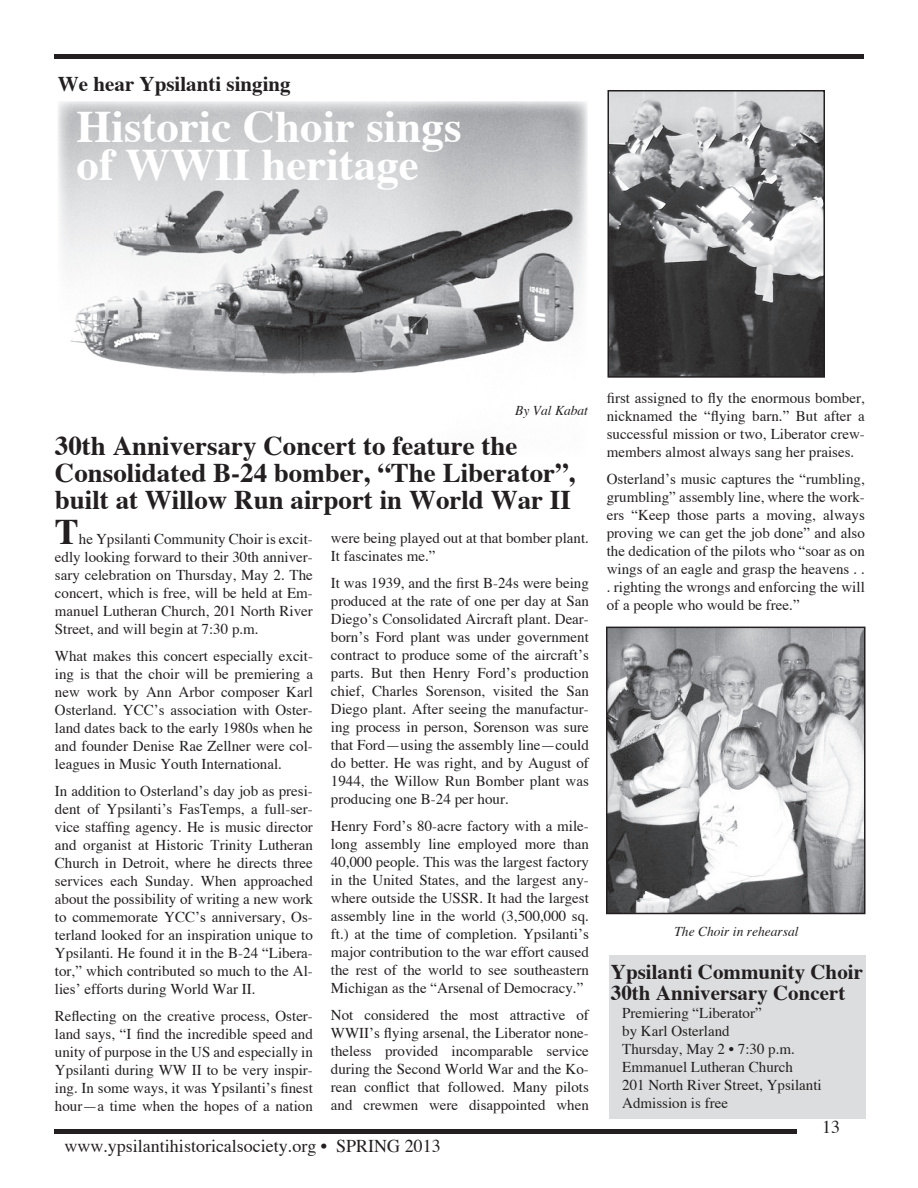
<style>
.page{position:relative;width:918px;height:1188px;background:#fff}
.page>*{position:absolute;margin:0;border:0;box-sizing:border-box;transform-origin:0 0}
.t1{font:700 45px/37.5px "Times";color:#fff}
.t2{font:700 36px "Times";color:#231f20}
.t3{font:700 27px/27px "Times";color:#231f20}
.t4{font:700 21px/21px "Times";color:#231f20}
.t5{font:18px "Times";color:#231f20}
.t6{font:15px/18px "Times";color:#231f20;text-align:justify}
.t7{font:italic 13.5px "Times";color:#231f20}
</style>
<div class="page">
<hr style="left:54px;top:54px;width:810px;height:4px;background:#231f20">
<hr style="left:54px;top:1130px;width:742px;height:4px;background:#231f20">
<div style="left:609px;top:956px;width:257px;height:163px;background:#dcdddf"></div>
<img style="left:58px;top:101px;width:530px;height:275px">
<svg style="left:606px;top:627px;width:260px;height:287px"></svg>
<svg style="left:608px;top:90px;width:217px;height:288px"></svg>
<h3 class="t4" style="left:58px;top:75px;width:234px">We hear Ypsilanti singing</h3>
<h1 class="t1" style="left:76px;top:112px;width:387px">Historic Choir sings of WWII heritage</h1>
<p class="t7" style="left:515px;top:405px;width:74px">By Val Kabat</p>
<h3 class="t3" style="left:55px;top:434px;width:522px">30th Anniversary Concert to feature the<br>Consolidated B-24 bomber, “The Liberator”, built at Willow Run airport in World War II</h3>
<h2 class="t2" style="left:55px;top:517px;width:26px">T</h2>
<p class="t6" style="left:55px;top:531px;width:260px;text-indent:24px">he Ypsilanti Community Choir is excit&shy;edly looking forward to their 30th anniver&shy;sary celebration on Thursday, May 2. The concert, which is free, will be held at Em&shy;manuel Lutheran Church, 201 North River Street, and will begin at 7:30 p.m.</p>
<p class="t6" style="left:55px;top:648px;width:260px">What makes this concert especially excit&shy;ing is that the choir will be premiering a new work by Ann Arbor composer Karl Osterland. YCC’s association with Oster&shy;land dates back to the early 1980s when he and founder Denise Rae Zellner were col&shy;leagues in Music Youth International.</p>
<p class="t6" style="left:55px;top:783px;width:260px">In addition to Osterland’s day job as presi&shy;dent of Ypsilanti’s FasTemps, a full-ser&shy;vice staffing agency. He is music director and organist at Historic Trinity Lutheran Church in Detroit, where he directs three services each Sunday. When approached about the possibility of writing a new work to commemorate YCC’s anniversary, Os&shy;terland looked for an inspiration unique to Ypsilanti. He found it in the B-24 “Libera&shy;tor,” which contributed so much to the Al&shy;lies’ efforts during World War II.</p>
<p class="t6" style="left:55px;top:1008px;width:260px">Reflecting on the creative process, Oster&shy;land says, “I find the incredible speed and unity of purpose in the US and especially in Ypsilanti during WW II to be very inspir&shy;ing. In some ways, it was Ypsilanti’s finest hour—a time when the hopes of a nation</p>
<p class="t6" style="left:331px;top:530px;width:260px">were being played out at that bomber plant.<br>It fascinates me.”</p>
<p class="t6" style="left:331px;top:575px;width:260px">It was 1939, and the first B-24s were being produced at the rate of one per day at San Diego’s Consolidated Aircraft plant. Dear&shy;born’s Ford plant was under government contract to produce some of the aircraft’s parts. But then Henry Ford’s production chief, Charles Sorenson, visited the San Diego plant. After seeing the manufactur&shy;ing process in person, Sorenson was sure that Ford—using the assembly line—could do better. He was right, and by August of 1944, the Willow Run Bomber plant was producing one B-24 per hour.</p>
<p class="t6" style="left:331px;top:818px;width:260px">Henry Ford’s 80-acre factory with a mile&shy;long assembly line employed more than 40,000 people. This was the largest factory in the United States, and the largest any&shy;where outside the USSR. It had the largest assembly line in the world (3,500,000 sq. ft.) at the time of completion. Ypsilanti’s major contribution to the war effort caused the rest of the world to see southeastern Michigan as the “Arsenal of Democracy.”</p>
<p class="t6" style="left:331px;top:1007px;width:260px">Not considered the most attractive of WWII’s flying arsenal, the Liberator none&shy;theless provided incomparable service during the Second World War and the Ko&shy;rean conflict that followed. Many pilots and crewmen were disappointed when</p>
<p class="t5" style="left:64px;top:1139px;width:378px">www.ypsilantihistoricalsociety.org • SPRING 2013</p>
<p class="t6" style="left:607px;top:390px;width:260px">first assigned to fly the enormous bomber, nicknamed the “flying barn.” But after a successful mission or two, Liberator crew&shy;members almost always sang her praises.</p>
<p class="t6" style="left:607px;top:471px;width:260px">Osterland’s music captures the “rumbling, grumbling” assembly line, where the work&shy;ers “Keep those parts a moving, always proving we can get the job done” and also the dedication of the pilots who “soar as on wings of an eagle and grasp the heavens . . . righting the wrongs and enforcing the will of a people who would be free.”</p>
<p class="t7" style="left:674px;top:926px;width:126px">The Choir in rehearsal</p>
<h3 class="t4" style="left:611px;top:963px;width:254px">Ypsilanti Community Choir<br>30th Anniversary Concert</h3>
<p class="t6" style="left:622px;top:1005px;width:201px;text-align:left">Premiering “Liberator”<br>by Karl Osterland<br>Thursday, May 2 • 7:30 p.m.<br>Emmanuel Lutheran Church<br>201 North River Street, Ypsilanti<br>Admission is free</p>
<p class="t5" style="left:822px;top:1120px;width:19px">13</p>
</div>
